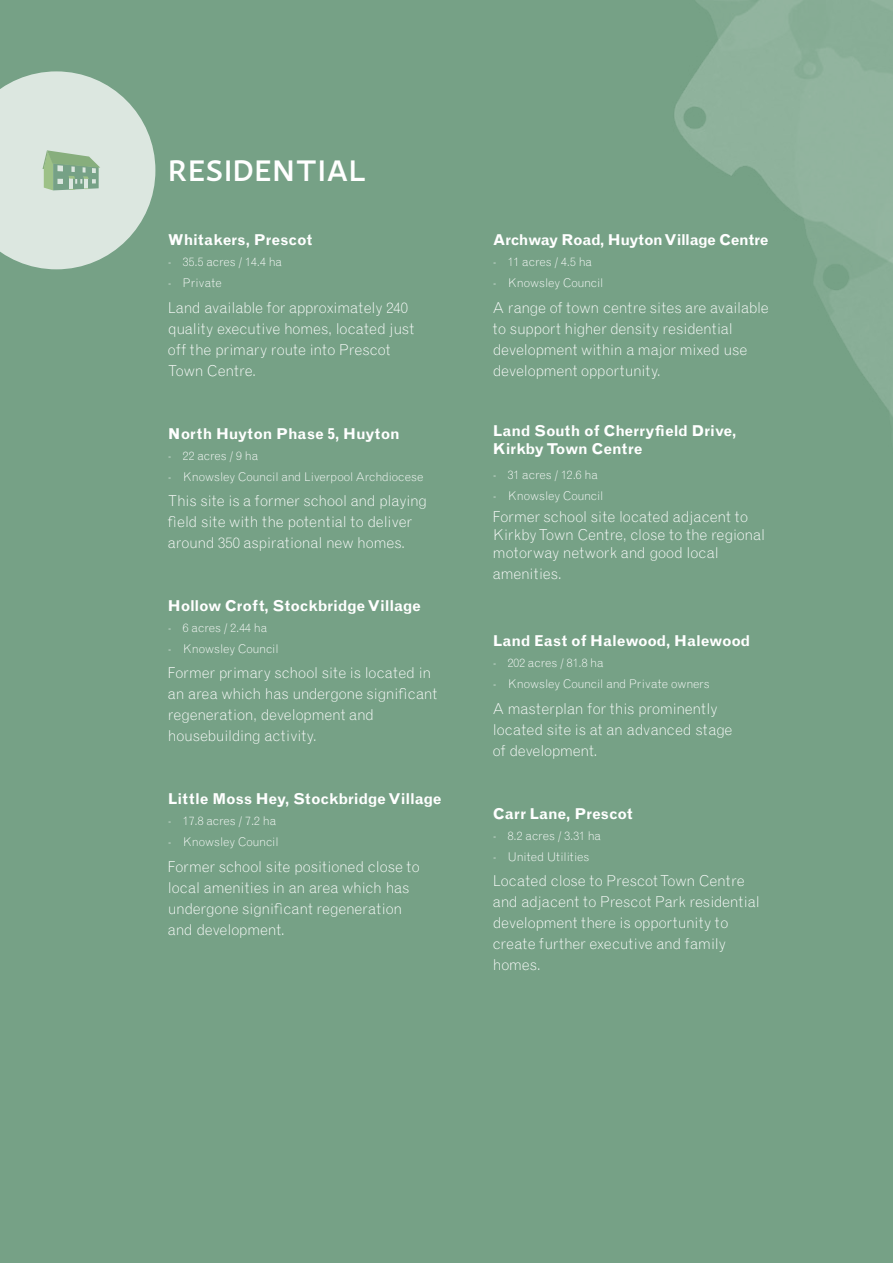
<style>
.page{position:relative;width:893px;height:1263px;background:#76a186}
.page>*{position:absolute;margin:0;border:0;box-sizing:border-box;transform-origin:0 0}
.t1{font:500 36px "Actium";color:#fff}
.t2{font:300 15px/21px "Grotesque MT Std";letter-spacing:-.01em;color:#fff}
.t3{font:700 15px/18px "Grotesque MT Std";color:#fff}
.t4{font:700 15px "Grotesque MT Std";letter-spacing:-.02em;color:#fff}
.t5{font:300 12px "Grotesque MT Std";letter-spacing:-.005em;color:#fff}
.t6{font:300 12px "Grotesque MT Std";letter-spacing:.015em;color:#fff}
</style>
<div class="page">
<img style="left:674px;top:0;width:219px;height:417px">
<svg style="left:0;top:71px;width:155px;height:198px"></svg>
<h1 class="t1" style="left:168px;top:141px;width:200px">RESIDENTIAL</h1>
<p class="t3" style="left:168px;top:231px;width:146px">Whitakers, Prescot</p>
<p class="t5" style="left:168px;top:255px;width:115px">- 35.5 acres / 14.4 ha</p>
<p class="t6" style="left:168px;top:276px;width:56px">- Private</p>
<p class="t2" style="left:168px;top:297px;width:248px">Land available for approximately 240 quality executive homes, located just off the primary route into Prescot<br>Town Centre.</p>
<p class="t3" style="left:168px;top:424px;width:233px">North Huyton Phase 5, Huyton</p>
<p class="t5" style="left:168px;top:448px;width:92px">- 22 acres / 9 ha</p>
<p class="t5" style="left:168px;top:469px;width:257px">- Knowsley Council and Liverpool Archdiocese</p>
<p class="t2" style="left:168px;top:490px;width:261px">This site is a former school and playing field site with the potential to deliver around 350 aspirational new homes.</p>
<p class="t3" style="left:168px;top:597px;width:255px">Hollow Croft, Stockbridge Village</p>
<p class="t5" style="left:168px;top:620px;width:101px">- 6 acres / 2.44 ha</p>
<p class="t5" style="left:168px;top:641px;width:112px">- Knowsley Council</p>
<p class="t2" style="left:168px;top:662px;width:271px">Former primary school site is located in an area which has undergone significant regeneration, development and housebuilding activity.</p>
<p class="t3" style="left:168px;top:790px;width:275px">Little Moss Hey, Stockbridge Village</p>
<p class="t5" style="left:168px;top:814px;width:110px">- 17.8 acres / 7.2 ha</p>
<p class="t5" style="left:168px;top:835px;width:112px">- Knowsley Council</p>
<p class="t2" style="left:168px;top:856px;width:253px">Former school site positioned close to local amenities in an area which has undergone significant regeneration and development.</p>
<p class="t4" style="left:493px;top:231px;width:277px">Archway Road, Huyton Village Centre</p>
<p class="t5" style="left:493px;top:255px;width:101px">- 11 acres / 4.5 ha</p>
<p class="t5" style="left:493px;top:276px;width:112px">- Knowsley Council</p>
<p class="t2" style="left:493px;top:297px;width:278px">A range of town centre sites are available to support higher density residential development within a major mixed use development opportunity.</p>
<p class="t3" style="left:493px;top:421px;width:245px">Land South of Cherryfield Drive,<br>Kirkby Town Centre</p>
<p class="t5" style="left:493px;top:467px;width:106px">- 31 acres / 12.6 ha</p>
<p class="t5" style="left:493px;top:488px;width:112px">- Knowsley Council</p>
<p class="t2" style="left:493px;top:508px;width:274px;line-height:18px">Former school site located adjacent to<br>Kirkby Town Centre, close to the regional motorway network and good local</p>
<p class="t2" style="left:493px;top:563px;width:70px">amenities.</p>
<p class="t3" style="left:493px;top:632px;width:259px">Land East of Halewood, Halewood</p>
<p class="t5" style="left:493px;top:656px;width:112px">- 202 acres / 81.8 ha</p>
<p class="t5" style="left:493px;top:677px;width:218px">- Knowsley Council and Private owners</p>
<p class="t2" style="left:493px;top:698px;width:241px">A masterplan for this prominently located site is at an advanced stage of development.</p>
<p class="t3" style="left:493px;top:804px;width:142px">Carr Lane, Prescot</p>
<p class="t5" style="left:493px;top:828px;width:110px">- 8.2 acres / 3.31 ha</p>
<p class="t5" style="left:493px;top:849px;width:98px">- United Utilities</p>
<p class="t2" style="left:493px;top:870px;width:269px">Located close to Prescot Town Centre and adjacent to Prescot Park residential development there is opportunity to create further executive and family homes.</p>
</div>
